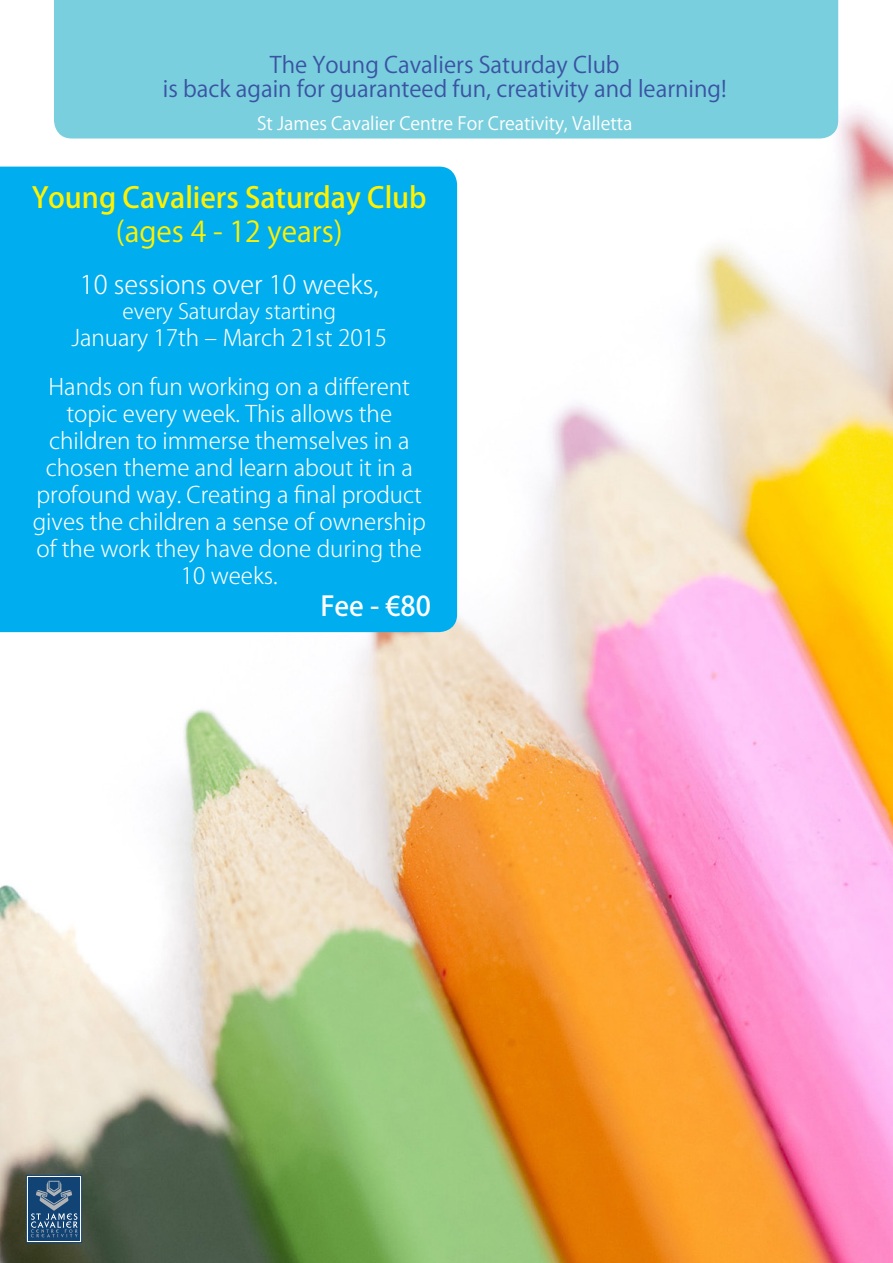
<style>
.page{position:relative;width:893px;height:1263px;background:#fff}
.page>*{position:absolute;margin:0;border:0;box-sizing:border-box;transform-origin:0 0}
.t1{font:500 28.5px/34.2px "Koz Go Pro";color:#fff101;text-align:center}
.t2{font:500 27px "Koz Go Pro";color:#fff}
.t3{font:300 25.5px "Koz Go Pro";color:#fff}
.t4{font:300 22.5px/27px "Koz Go Pro";color:#fff;text-align:center}
.t5{font:22.5px/24px "Koz Go Pro";color:#3a53a3;text-align:center}
.t6{font:300 21px "Koz Go Pro";color:#fff}
.t7{font:18px "Koz Go Pro";color:#fff}
.s1{font-weight:400}
</style>
<div class="page">
<img style="left:0;top:0;width:893px;height:1263px">
<div style="left:26px;top:1175px;width:56px;height:68px;border:1px solid #114374"></div>
<div style="left:28px;top:1177px;width:52px;height:64px;background:#114374"></div>
<svg style="left:31px;top:1181px;width:47px;height:56px"></svg>
<div style="left:0;top:167px;width:457px;height:465px;background:#00aeef"></div>
<div style="left:54px;top:0;width:784px;height:139px;background:#7acfde"></div>
<p class="t5" style="left:163px;top:54px;width:565px">The Young Cavaliers Saturday Club<br>is back again for guaranteed fun, creativity and learning!</p>
<p class="t7" style="left:257px;top:112px;width:377px">St James Cavalier Centre For Creativity, Valletta</p>
<p class="t1" style="left:32px;top:182px;width:396px">Young Cavaliers Saturday Club <span class="s1">(ages 4 - 12 years)</span></p>
<p class="t3" style="left:80px;top:268px;width:300px">10 sessions over 10 weeks,</p>
<p class="t6" style="left:122px;top:298px;width:215px">every Saturday starting</p>
<p class="t4" style="left:71px;top:325px;width:317px">January 17th – March 21st 2015</p>
<p class="t4" style="left:33px;top:373px;width:395px">Hands on fun working on a different topic every week. This allows the children to immerse themselves in a chosen theme and learn about it in a profound way. Creating a final product gives the children a sense of ownership of the work they have done during the<br>10 weeks.</p>
<p class="t2" style="left:320px;top:589px;width:112px">Fee - €80</p>
</div>
